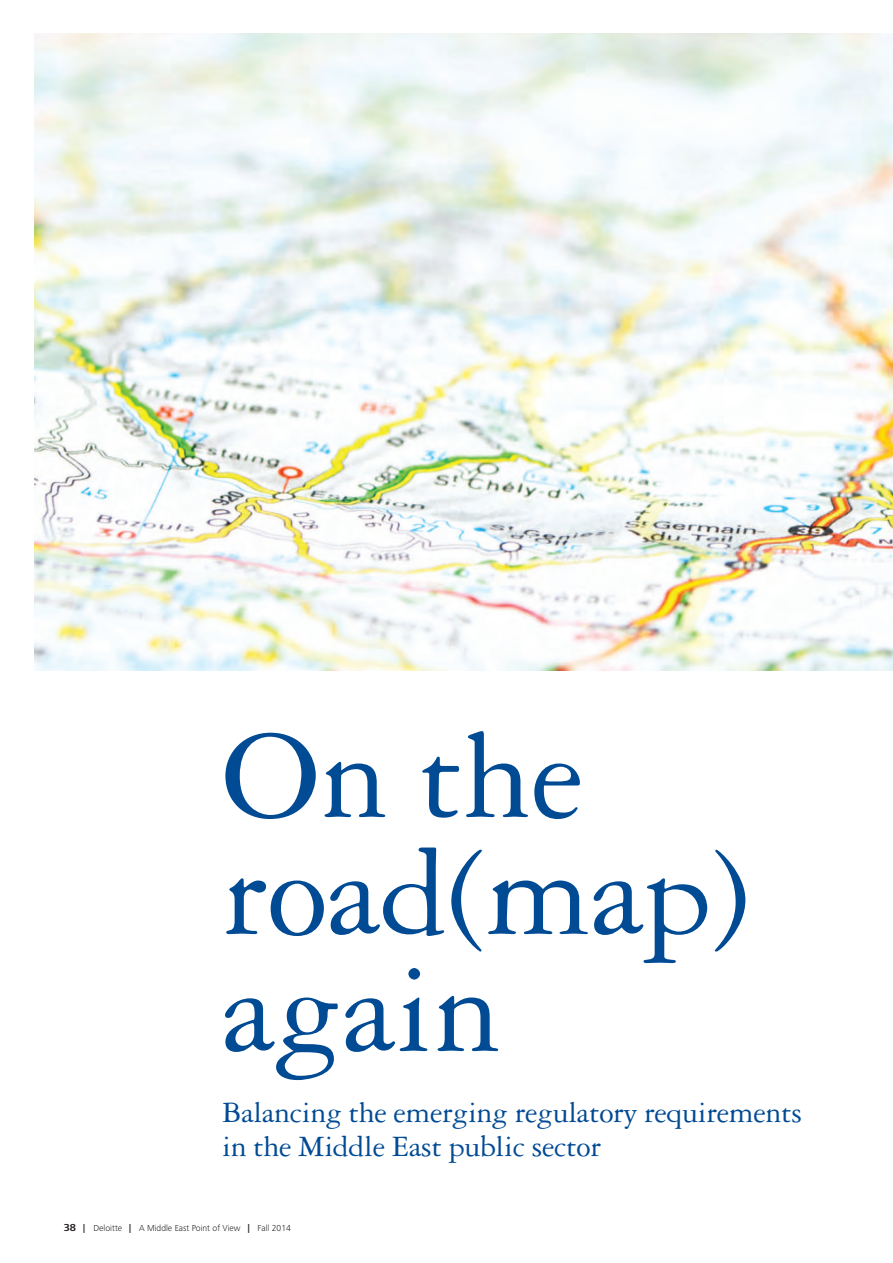
<style>
.page{position:relative;width:893px;height:1263px;background:#fff}
.page>*{position:absolute;margin:0;border:0;box-sizing:border-box;transform-origin:0 0}
.t1{font:133.95px/117px "Garamond 3 LT Std";color:#014a94}
.t2{font:31.5px/34.5px "Garamond 3 LT Std";letter-spacing:-.01em;color:#014a94}
.t3{font:300 9px "Frutiger Next Pro";color:#231f20}
.s1{font-weight:700;font-size:10.5px}
.s2{font-weight:700}
</style>
<div class="page">
<img style="left:34px;top:33px;width:859px;height:638px">
<h1 class="t1" style="left:222px;top:730px;width:528px">On the road(map) again</h1>
<p class="t2" style="left:222px;top:1098px;width:581px">Balancing the emerging regulatory requirements in the Middle East public sector</p>
<p class="t3" style="left:64px;top:1225px;width:229px"><span class="s1">38</span> <span class="s2">|</span> Deloitte <span class="s2">|</span> A Middle East Point of View <span class="s2">|</span> Fall 2014</p>
</div>
